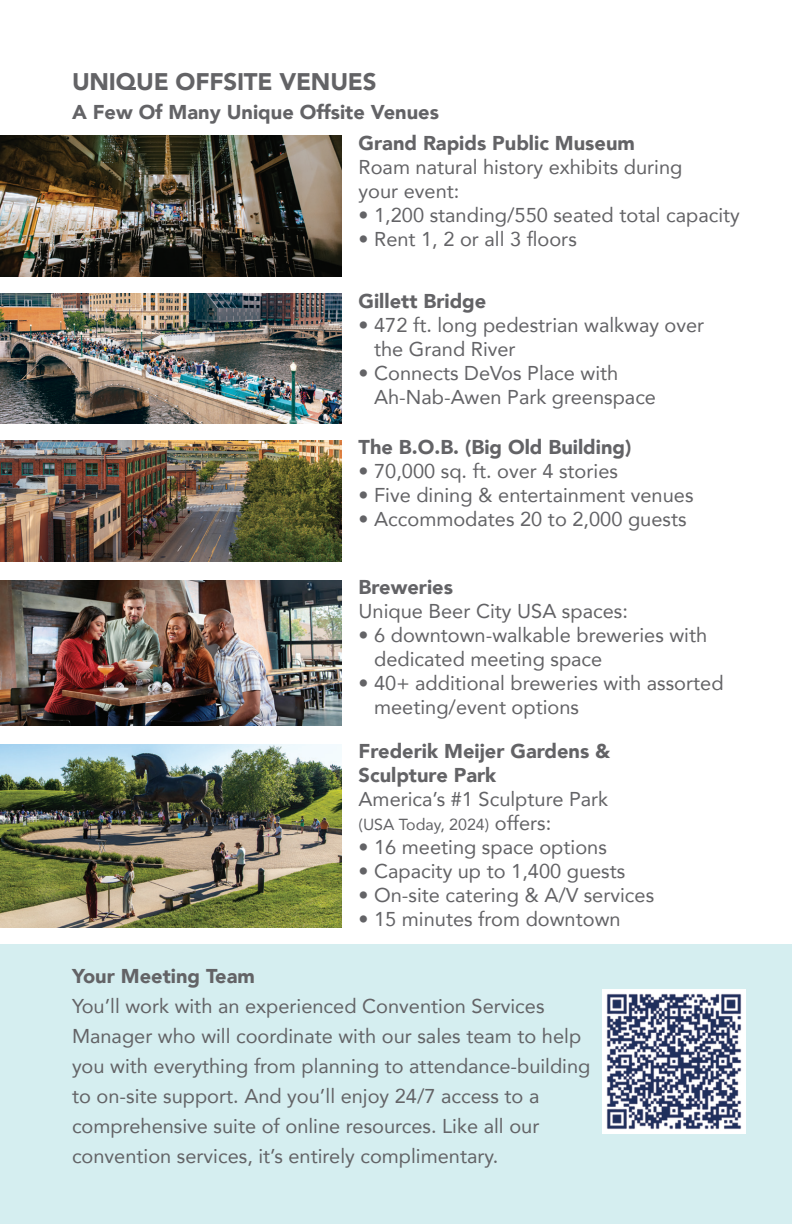
<style>
.page{position:relative;width:792px;height:1224px;background:#fff}
.page>*{position:absolute;margin:0;border:0;box-sizing:border-box;transform-origin:0 0}
.t1{font:900 24px "Avenir";letter-spacing:-.01em;color:#636366}
.t2{font:20px/24px "Avenir";color:#636366}
.t3{font:900 20px/24px "Avenir";color:#636366}
.t4{font:16px "Avenir";color:#636366}
.s1{font-size:20px}
</style>
<div class="page">
<div style="left:0;top:945px;width:792px;height:279px;background:#d5eef0"></div>
<img style="left:0;top:294px;width:342px;height:129px">
<img style="left:0;top:440px;width:342px;height:122px">
<img style="left:0;top:580px;width:342px;height:146px">
<img style="left:0;top:744px;width:342px;height:183px">
<img style="left:602px;top:989px;width:144px;height:144px">
<img style="left:0;top:136px;width:342px;height:140px">
<p class="t1" style="left:72px;top:61px;width:306px">UNIQUE OFFSITE VENUES</p>
<p class="t3" style="left:72px;top:99px;width:368px">A Few Of Many Unique Offsite Venues</p>
<p class="t3" style="left:359px;top:131px;width:278px">Grand Rapids Public Museum</p>
<p class="t2" style="left:359px;top:155px;width:325px">Roam natural history exhibits during your event:</p>
<p class="t2" style="left:359px;top:203px;width:383px">• 1,200 standing/550 seated total capacity</p>
<p class="t2" style="left:359px;top:227px;width:220px">• Rent 1, 2 or all 3 floors</p>
<p class="t3" style="left:359px;top:289px;width:129px">Gillett Bridge</p>
<p class="t2" style="left:374px;top:313px;width:332px;text-indent:-16px">• 472 ft. long pedestrian walkway over the Grand River</p>
<p class="t2" style="left:374px;top:361px;width:283px;text-indent:-16px">• Connects DeVos Place with<br>Ah-Nab-Awen Park greenspace</p>
<p class="t3" style="left:359px;top:435px;width:274px">The B.O.B. (Big Old Building)</p>
<p class="t2" style="left:359px;top:459px;width:261px">• 70,000 sq. ft. over 4 stories</p>
<p class="t2" style="left:359px;top:483px;width:336px">• Five dining &amp; entertainment venues</p>
<p class="t2" style="left:359px;top:507px;width:330px">• Accommodates 20 to 2,000 guests</p>
<p class="t3" style="left:359px;top:575px;width:96px">Breweries</p>
<p class="t2" style="left:359px;top:599px;width:271px">Unique Beer City USA spaces:</p>
<p class="t2" style="left:374px;top:623px;width:335px;text-indent:-16px">• 6 downtown-walkable breweries with dedicated meeting space</p>
<p class="t2" style="left:374px;top:671px;width:351px;text-indent:-16px">• 40+ additional breweries with assorted meeting/event options</p>
<p class="t3" style="left:359px;top:739px;width:253px">Frederik Meijer Gardens &amp;<br>Sculpture Park</p>
<p class="t2" style="left:359px;top:787px;width:251px">America’s #1 Sculpture Park</p>
<p class="t4" style="left:359px;top:812px;width:194px">(USA Today, 2024) <span class="s1">offers:</span></p>
<p class="t2" style="left:359px;top:835px;width:250px">• 16 meeting space options</p>
<p class="t2" style="left:359px;top:859px;width:268px">• Capacity up to 1,400 guests</p>
<p class="t2" style="left:359px;top:883px;width:297px">• On-site catering &amp; A/V services</p>
<p class="t2" style="left:359px;top:907px;width:264px">• 15 minutes from downtown</p>
<p class="t3" style="left:72px;top:963px;width:184px">Your Meeting Team</p>
<p class="t2" style="left:72px;top:990px;width:520px;line-height:30px">You’ll work with an experienced Convention Services Manager who will coordinate with our sales team to help you with everything from planning to attendance-building to on-site support. And you’ll enjoy 24/7 access to a comprehensive suite of online resources. Like all our convention services, it’s entirely complimentary.</p>
</div>
